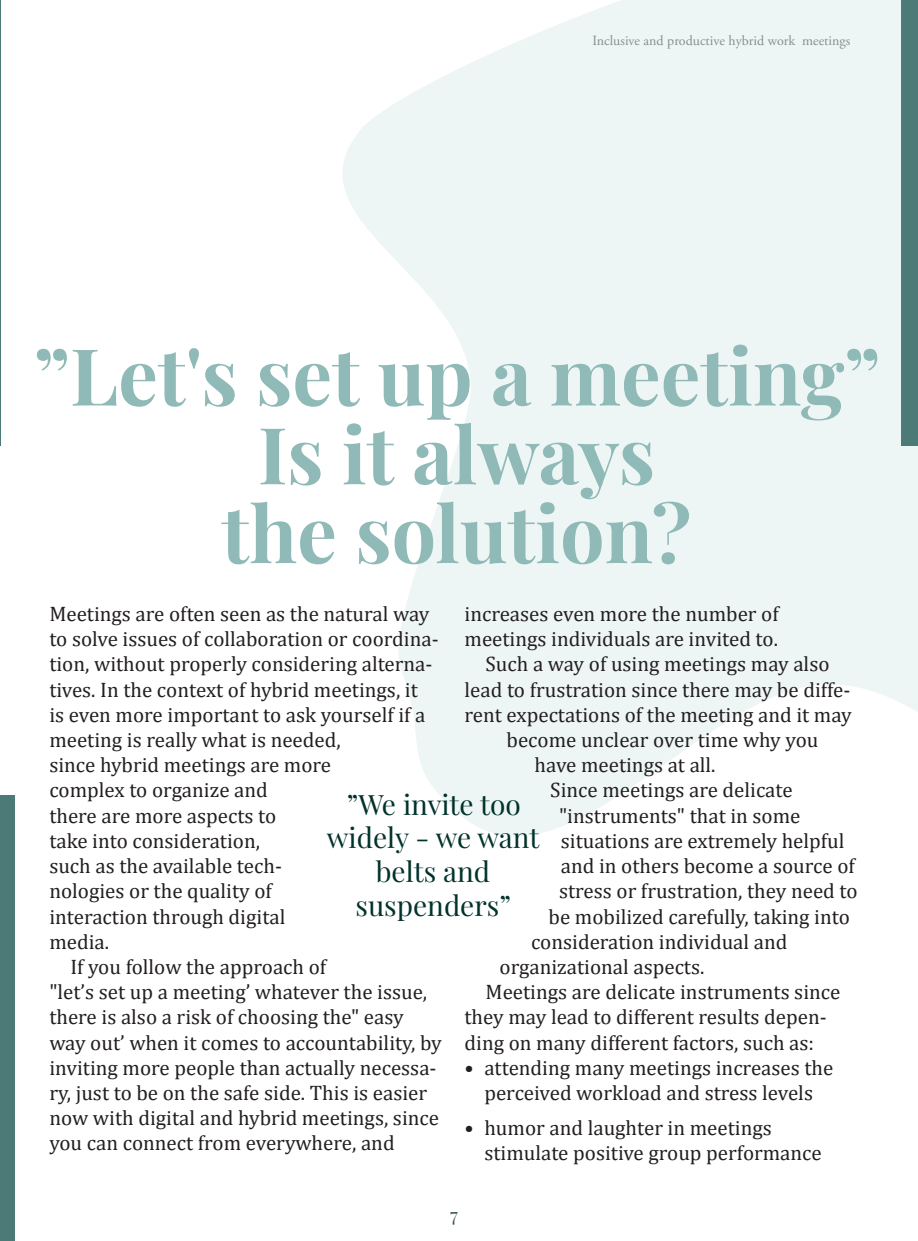
<style>
.page{position:relative;width:918px;height:1241px;background:#fff}
.page>*{position:absolute;margin:0;border:0;box-sizing:border-box;transform-origin:0 0}
.t1{font:700 78.75px/78.8px "Playfair Display";color:#8fbab7;text-align:center}
.Citat{font:28px/33.6px "Playfair Display";color:#00332b;text-align:center}
.brödtext_utan_indrag{font:21px/25.2px "Cambria";color:#231f20}
.t2{font:19.25px "Playfair Display";color:#3e5b55}
.Inclusive_and_productive_hybrid_meetings{font:14px "Adobe Garamond Pro";color:#81918e}
</style>
<div class="page">
<svg style="left:342px;top:0;width:576px;height:836px;fill:#eef6f5"></svg>
<div style="left:0;top:795px;width:15px;height:445px;background:#4c7a77"></div>
<div style="left:901px;top:0;width:17px;height:445px;background:#4c7a77"></div>
<hr style="left:0;top:0;width:1px;height:445px;background:#4c7a77">
<p class="Inclusive_and_productive_hybrid_meetings" style="left:592px;top:33px;width:259px">Inclusive and productive hybrid work meetings</p>
<h1 class="t1" style="left:34px;top:330px;width:848px">”Let's set up a meeting”<br>Is it always<br>the solution?</h1>
<p class="brödtext_utan_indrag" style="left:49px;top:601px;width:391px">Meetings are often seen as the natural way to solve issues of collaboration or coordina&shy;tion, without properly considering alterna&shy;tives. In the context of hybrid meetings, it<br>is even more important to ask yourself if a meeting is really what is needed,<br>since hybrid meetings are more<br>complex to organize and</p>
<p class="brödtext_utan_indrag" style="left:49px;top:802px;width:237px">there are more aspects to take into consideration, such as the available tech&shy;nologies or the quality of interaction through digital media.</p>
<p class="brödtext_utan_indrag" style="left:49px;top:954px;width:394px;text-indent:21px">If you follow the approach of<br>"let’s set up a meeting’ whatever the issue, there is also a risk of choosing the" easy way out’ when it comes to accountability, by inviting more people than actually necessa&shy;ry, just to be on the safe side. This is easier now with digital and hybrid meetings, since you can connect from everywhere, and</p>
<p class="brödtext_utan_indrag" style="left:464px;top:601px;width:316px">increases even more the number of</p>
<p class="brödtext_utan_indrag" style="left:464px;top:626px;width:315px">meetings individuals are invited to.</p>
<p class="brödtext_utan_indrag" style="left:485px;top:651px;width:345px">Such a way of using meetings may also</p>
<p class="brödtext_utan_indrag" style="left:464px;top:676px;width:387px">lead to frustration since there may be diffe-</p>
<p class="brödtext_utan_indrag" style="left:464px;top:702px;width:389px">rent expectations of the meeting and it may</p>
<p class="brödtext_utan_indrag" style="left:506px;top:727px;width:313px">become unclear over time why you</p>
<p class="brödtext_utan_indrag" style="left:534px;top:752px;width:183px">have meetings at all.</p>
<p class="brödtext_utan_indrag" style="left:550px;top:777px;width:244px">Since meetings are delicate</p>
<p class="brödtext_utan_indrag" style="left:559px;top:802px;width:243px">"instruments" that in some</p>
<p class="brödtext_utan_indrag" style="left:561px;top:828px;width:285px">situations are extremely helpful</p>
<p class="brödtext_utan_indrag" style="left:561px;top:853px;width:295px">and in others become a source of</p>
<p class="brödtext_utan_indrag" style="left:559px;top:878px;width:300px">stress or frustration, they need to</p>
<p class="brödtext_utan_indrag" style="left:548px;top:903px;width:303px">be mobilized carefully, taking into</p>
<p class="brödtext_utan_indrag" style="left:531px;top:928px;width:258px">consideration individual and</p>
<p class="brödtext_utan_indrag" style="left:499px;top:954px;width:206px">organizational aspects.</p>
<p class="brödtext_utan_indrag" style="left:464px;top:979px;width:377px;text-indent:21px">Meetings are delicate instruments since they may lead to different results depen&shy;ding on many different factors, such as:</p>
<p class="brödtext_utan_indrag" style="left:464px;top:1054px;width:370px;text-align:center">• attending many meetings increases the perceived workload and stress levels</p>
<p class="brödtext_utan_indrag" style="left:484px;top:1115px;width:339px;text-indent:-20px">• humor and laughter in meetings stimulate positive group performance</p>
<p class="Citat" style="left:327px;top:785px;width:214px">”We invite too widely - we want belts and</p>
<p class="Citat" style="left:355px;top:885px;width:157px">suspenders”</p>
<p class="t2" style="left:450px;top:1199px;width:9px">7</p>
</div>
